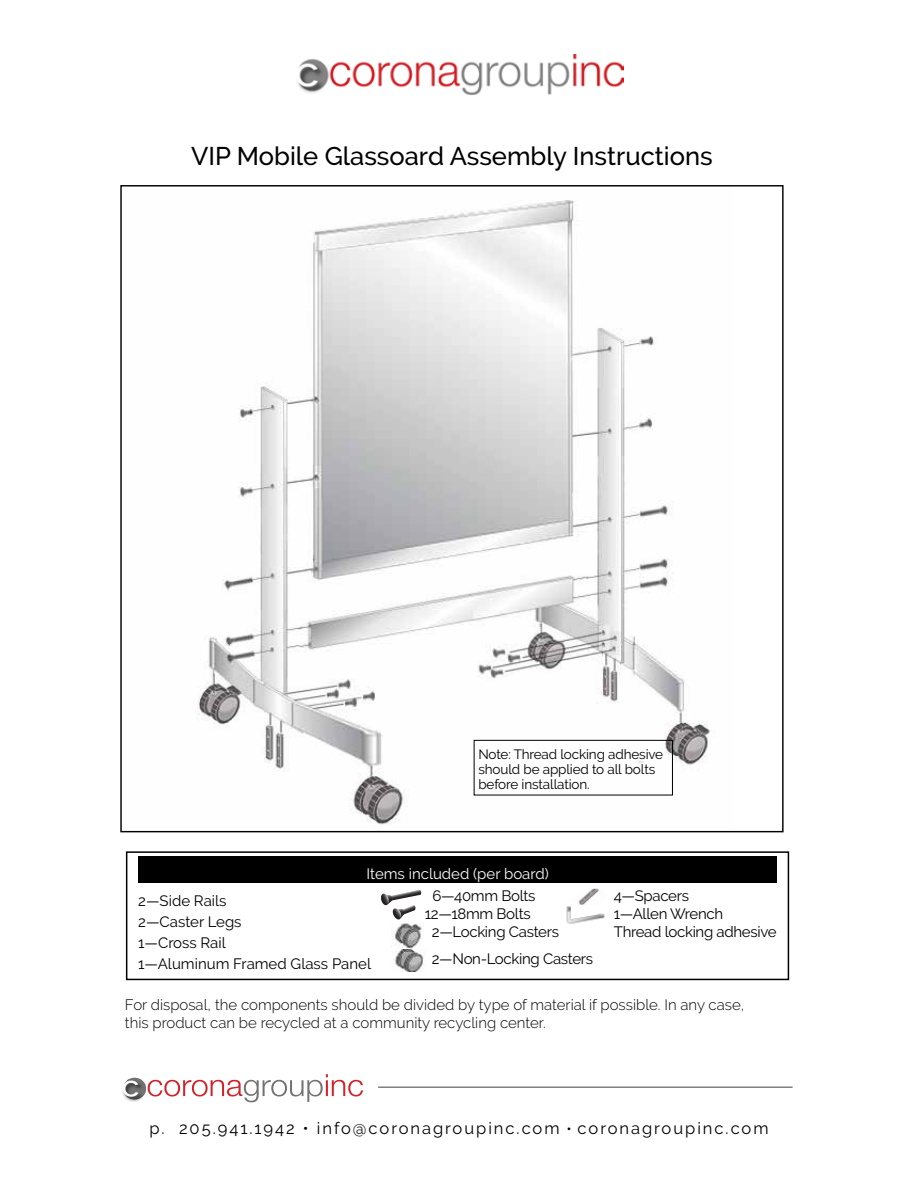
<style>
.page{position:relative;width:918px;height:1188px;background:#fff}
.page>*{position:absolute;margin:0;border:0;box-sizing:border-box;transform-origin:0 0}
.t1{font:500 25.5px "Raleway";color:#000}
.t2{font:16.5px "Raleway";letter-spacing:.12em;color:#000}
.t3{font:300 15px/18px "Raleway";color:#000}
.t4{font:15px "Raleway";letter-spacing:-.02em;color:#000}
.t5{font:15px/21px "Raleway";color:#000}
.t6{font:15px "Raleway";color:#fff}
.t7{font:13.5px/15px "Raleway";letter-spacing:-.01em;color:#000}
.s1{font-size:15px}
</style>
<div class="page">
<hr style="left:378px;top:1086px;width:415px;height:2px;background:#7e8183">
<svg style="left:148px;top:1074px;width:215px;height:28px"></svg>
<svg style="left:123px;top:1078px;width:23px;height:22px"></svg>
<img style="left:122px;top:1091px;width:18px;height:11px">
<img style="left:123px;top:1079px;width:22px;height:21px">
<svg style="left:123px;top:1081px;width:15px;height:16px"></svg>
<img style="left:197px;top:200px;width:513px;height:625px">
<div style="left:474px;top:740px;width:199px;height:55px;border:1px solid #000"></div>
<div style="left:126px;top:851px;width:663px;height:129px;border:2px solid #000"></div>
<div style="left:138px;top:856px;width:639px;height:27px;background:#000"></div>
<img style="left:395px;top:948px;width:29px;height:23px">
<img style="left:392px;top:923px;width:30px;height:25px">
<img style="left:566px;top:906px;width:39px;height:18px">
<img style="left:578px;top:889px;width:21px;height:16px">
<svg style="left:381px;top:890px;width:41px;height:30px"></svg>
<img style="left:297px;top:54px;width:326px;height:42px">
<h1 class="t1" style="left:191px;top:141px;width:523px">VIP Mobile Glassoard Assembly Instructions</h1>
<p class="t7" style="left:478px;top:746px;width:186px">Note: Thread locking adhesive should be applied to all bolts before installation.</p>
<p class="t6" style="left:366px;top:865px;width:184px">Items included (per board)</p>
<p class="t5" style="left:138px;top:890px;width:234px">2—Side Rails<br>2—Caster Legs<br>1—Cross Rail<br>1—Aluminum Framed Glass Panel</p>
<p class="t4" style="left:433px;top:887px;width:105px">6—40mm Bolts</p>
<p class="t4" style="left:614px;top:887px;width:77px">4—Spacers</p>
<p class="t4" style="left:425px;top:905px;width:107px">12—18mm Bolts</p>
<p class="t4" style="left:614px;top:905px;width:111px">1—Allen Wrench</p>
<p class="t4" style="left:432px;top:923px;width:129px">2—Locking Casters</p>
<p class="t4" style="left:614px;top:923px;width:164px">Thread locking adhesive</p>
<p class="t4" style="left:432px;top:950px;width:163px">2—Non-Locking Casters</p>
<p class="t3" style="left:125px;top:996px;width:621px">For disposal, the components should be divided by type of material if possible. In any case, this product can be recycled at a community recycling center.</p>
<p class="t2" style="left:149px;top:1119px;width:621px">p. 205.941.1942 • info@coronagroupinc.com <span class="s1">•</span> coronagroupinc.com</p>
</div>
